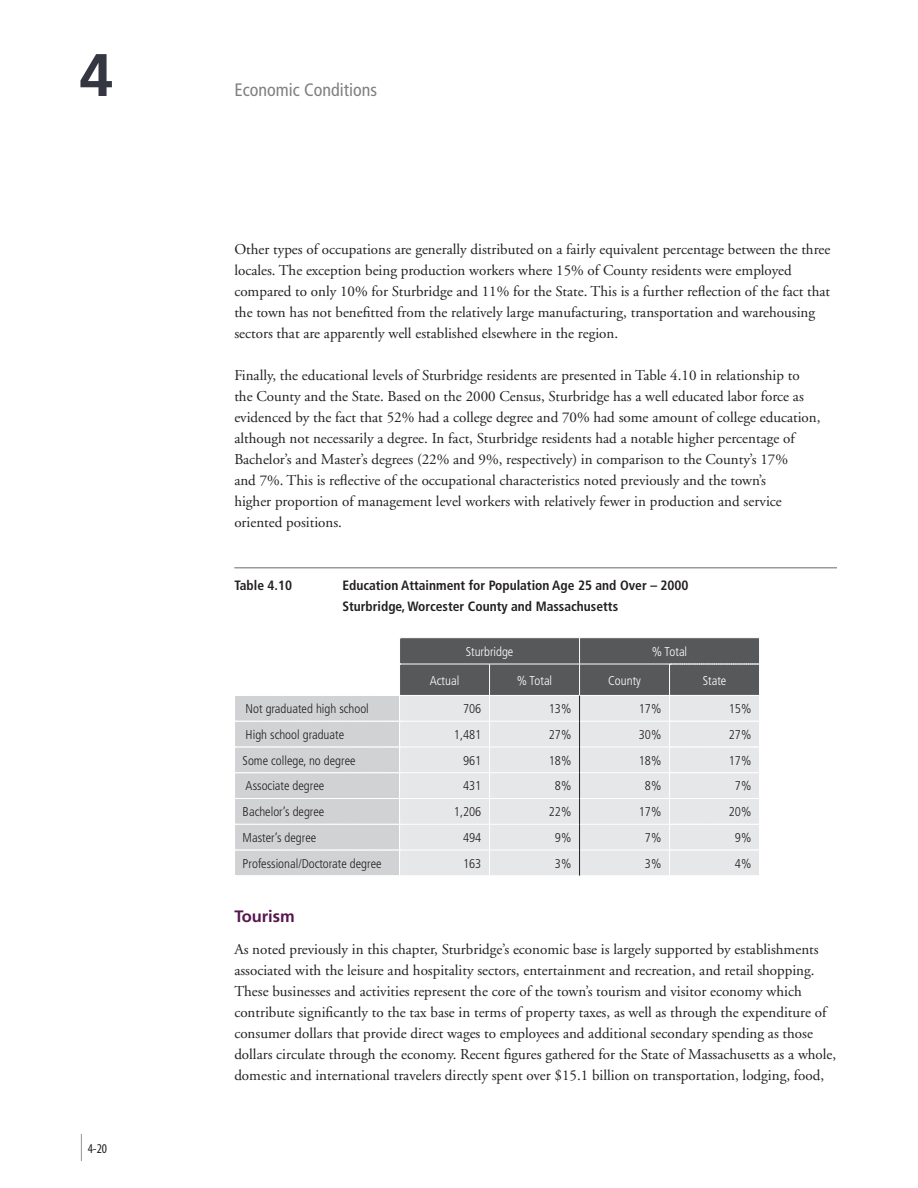
<style>
.page{position:relative;width:918px;height:1188px;background:#fff}
.page>*{position:absolute;margin:0;border:0;box-sizing:border-box;transform-origin:0 0}
.t1{font:700 60px "Frutiger LT Std";color:#343642}
.t2{font:condensed 18px "Frutiger LT Std";color:#808080}
.Heading1{font:700 16.5px "Frutiger LT Std";color:#57164e}
.BodyText{font:15px/21px "Adobe Garamond";color:#231f20}
.Figure_Title{font:700 condensed 13.5px/21px "Frutiger LT Std";color:#231f20}
.t3{font:condensed 13.5px "Myriad Pro";color:#231f20}
.Table_Text{font:300 condensed 12.75px "Frutiger LT Std";color:#231f20}
.Left_column{font:300 condensed 12.75px "Frutiger LT Std";color:#231f20}
.Table_Text-2{font:300 condensed 12.75px "Frutiger LT Std";color:#fff}
</style>
<div class="page">
<svg style="left:81px;top:1134px;width:1px;height:27px"></svg>
<hr style="left:234px;top:567px;width:603px;height:1px;background:#979c9c">
<svg style="left:235px;top:637px;width:525px;height:239px;background:#cdced0"></svg>
<h1 class="t1" style="left:80px;top:40px;width:35px">4</h1>
<p class="t3" style="left:88px;top:1140px;width:21px">4-20</p>
<p class="t2" style="left:234px;top:79px;width:144px">Economic Conditions</p>
<p class="BodyText" style="left:234px;top:239px;width:598px">Other types of occupations are generally distributed on a fairly equivalent percentage between the three locales. The exception being production workers where 15% of County residents were employed compared to only 10% for Sturbridge and 11% for the State. This is a further reflection of the fact that the town has not benefitted from the relatively large manufacturing, transportation and warehousing sectors that are apparently well established elsewhere in the region.</p>
<p class="BodyText" style="left:234px;top:365px;width:588px">Finally, the educational levels of Sturbridge residents are presented in Table 4.10 in relationship to the County and the State. Based on the 2000 Census, Sturbridge has a well educated labor force as evidenced by the fact that 52% had a college degree and 70% had some amount of college education, although not necessarily a degree. In fact, Sturbridge residents had a notable higher percentage of Bachelor’s and Master’s degrees (22% and 9%, respectively) in comparison to the County’s 17%<br>and 7%. This is reflective of the occupational characteristics noted previously and the town’s<br>higher proportion of management level workers with relatively fewer in production and service oriented positions.</p>
<p class="Figure_Title" style="left:234px;top:574px;width:59px">Table 4.10</p>
<p class="Figure_Title" style="left:342px;top:574px;width:348px">Education Attainment for Population Age 25 and Over – 2000<br>Sturbridge, Worcester County and Massachusetts</p>
<p class="Table_Text-2" style="left:466px;top:644px;width:49px">Sturbridge</p>
<p class="Table_Text-2" style="left:652px;top:644px;width:37px">% Total</p>
<p class="Table_Text-2" style="left:430px;top:673px;width:31px">Actual</p>
<p class="Table_Text-2" style="left:517px;top:673px;width:37px">% Total</p>
<p class="Table_Text-2" style="left:608px;top:673px;width:34px">County</p>
<p class="Table_Text-2" style="left:703px;top:673px;width:25px">State</p>
<p class="Left_column" style="left:246px;top:701px;width:125px">Not graduated high school</p>
<p class="Table_Text" style="left:463px;top:701px;width:20px">706</p>
<p class="Table_Text" style="left:549px;top:701px;width:24px">13%</p>
<p class="Table_Text" style="left:639px;top:701px;width:24px">17%</p>
<p class="Table_Text" style="left:729px;top:701px;width:24px">15%</p>
<p class="Left_column" style="left:246px;top:727px;width:100px">High school graduate</p>
<p class="Table_Text" style="left:454px;top:727px;width:29px">1,481</p>
<p class="Table_Text" style="left:549px;top:727px;width:24px">27%</p>
<p class="Table_Text" style="left:639px;top:727px;width:24px">30%</p>
<p class="Table_Text" style="left:729px;top:727px;width:24px">27%</p>
<p class="Table_Text" style="left:243px;top:753px;width:114px">Some college, no degree</p>
<p class="Table_Text" style="left:463px;top:753px;width:20px">961</p>
<p class="Table_Text" style="left:549px;top:753px;width:24px">18%</p>
<p class="Table_Text" style="left:639px;top:753px;width:24px">18%</p>
<p class="Table_Text" style="left:729px;top:753px;width:24px">17%</p>
<p class="Left_column" style="left:246px;top:779px;width:80px">Associate degree</p>
<p class="Table_Text" style="left:463px;top:779px;width:20px">431</p>
<p class="Table_Text" style="left:555px;top:779px;width:18px">8%</p>
<p class="Table_Text" style="left:645px;top:779px;width:18px">8%</p>
<p class="Table_Text" style="left:735px;top:779px;width:18px">7%</p>
<p class="Table_Text" style="left:243px;top:805px;width:83px">Bachelor’s degree</p>
<p class="Table_Text" style="left:454px;top:805px;width:29px">1,206</p>
<p class="Table_Text" style="left:549px;top:805px;width:24px">22%</p>
<p class="Table_Text" style="left:639px;top:805px;width:24px">17%</p>
<p class="Table_Text" style="left:729px;top:805px;width:24px">20%</p>
<p class="Table_Text" style="left:243px;top:830px;width:75px">Master’s degree</p>
<p class="Table_Text" style="left:463px;top:830px;width:20px">494</p>
<p class="Table_Text" style="left:555px;top:830px;width:18px">9%</p>
<p class="Table_Text" style="left:645px;top:830px;width:18px">7%</p>
<p class="Table_Text" style="left:735px;top:830px;width:18px">9%</p>
<p class="Table_Text" style="left:243px;top:856px;width:140px">Professional/Doctorate degree</p>
<p class="Table_Text" style="left:463px;top:856px;width:20px">163</p>
<p class="Table_Text" style="left:555px;top:856px;width:18px">3%</p>
<p class="Table_Text" style="left:645px;top:856px;width:18px">3%</p>
<p class="Table_Text" style="left:735px;top:856px;width:18px">4%</p>
<p class="Heading1" style="left:234px;top:907px;width:62px">Tourism</p>
<p class="BodyText" style="left:234px;top:939px;width:603px">As noted previously in this chapter, Sturbridge’s economic base is largely supported by establishments associated with the leisure and hospitality sectors, entertainment and recreation, and retail shopping.<br>These businesses and activities represent the core of the town’s tourism and visitor economy which contribute significantly to the tax base in terms of property taxes, as well as through the expenditure of consumer dollars that provide direct wages to employees and additional secondary spending as those dollars circulate through the economy. Recent figures gathered for the State of Massachusetts as a whole, domestic and international travelers directly spent over $15.1 billion on transportation, lodging, food,</p>
</div>
